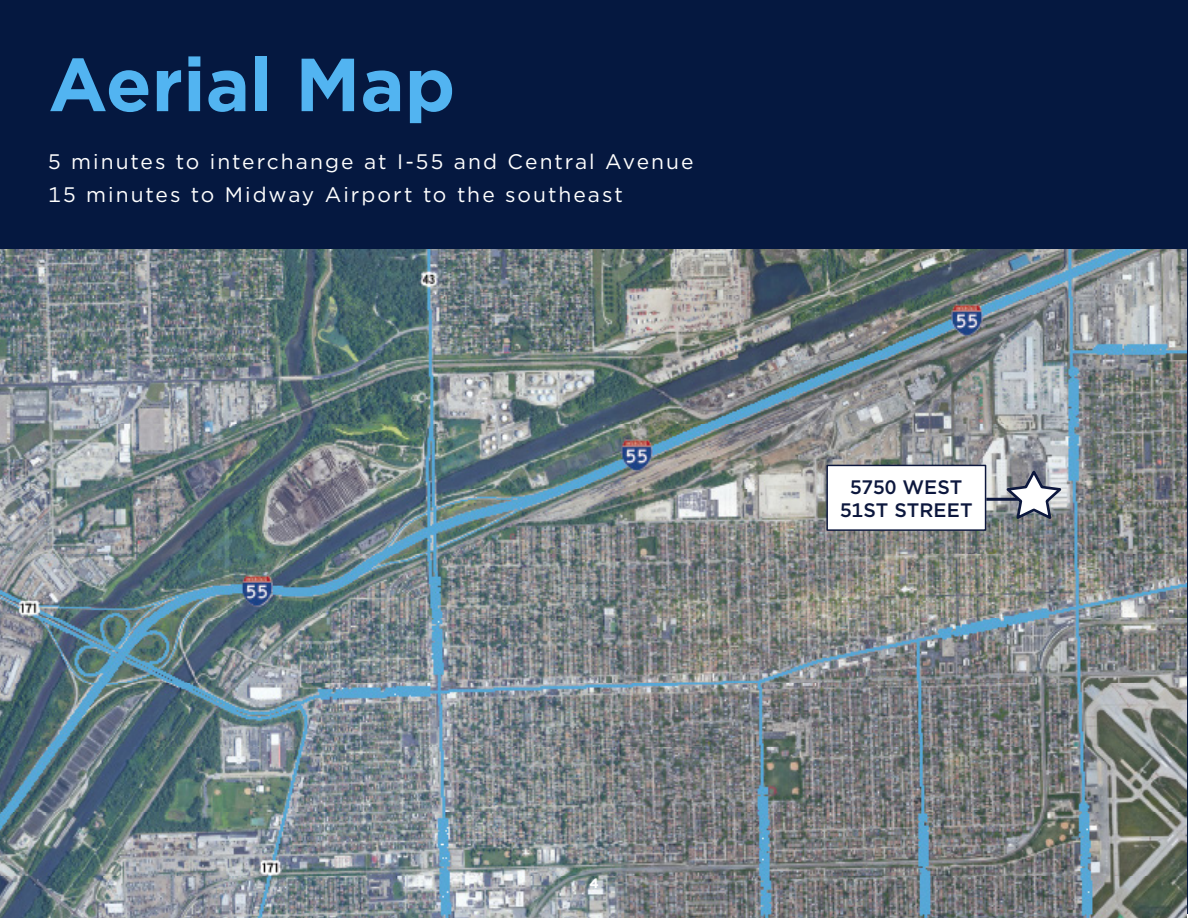
<style>
.page{position:relative;width:1188px;height:918px;background:#fff}
.page>*{position:absolute;margin:0;border:0;box-sizing:border-box;transform-origin:0 0}
.Page_Headline{font:700 75px "Gotham";color:#52b4f1}
.Section_Title{font:21px "Gotham";letter-spacing:.095em;color:#fff}
.Section_Title-2{font:500 19.5px/23.4px "Gotham";color:#0c173d;text-align:center}
.t1{font:700 13.5px "Gotham";color:#fff}
</style>
<div class="page">
<div style="left:0;top:0;width:1188px;height:914px;background:#051840"></div>
<img style="left:0;top:249px;width:1186px;height:669px">
<hr style="left:986px;top:498px;width:45px;height:3px;background:#0c173d">
<div style="left:826px;top:465px;width:160px;height:66px;background:#fff;border:2px solid #0c173d"></div>
<svg style="left:1002px;top:468px;width:64px;height:54px;background:#a1a4ac"></svg>
<p class="Page_Headline" style="left:48px;top:35px;width:409px">Aerial Map</p>
<p class="Section_Title" style="left:48px;top:148px;width:647px">5 minutes to interchange at I-55 and Central Avenue</p>
<p class="Section_Title" style="left:48px;top:181px;width:576px">15 minutes to Midway Airport to the southeast</p>
<p class="t1" style="left:589px;top:874px;width:11px">4</p>
<p class="Section_Title-2" style="left:840px;top:475px;width:134px">5750 WEST<br>51ST STREET</p>
</div>
